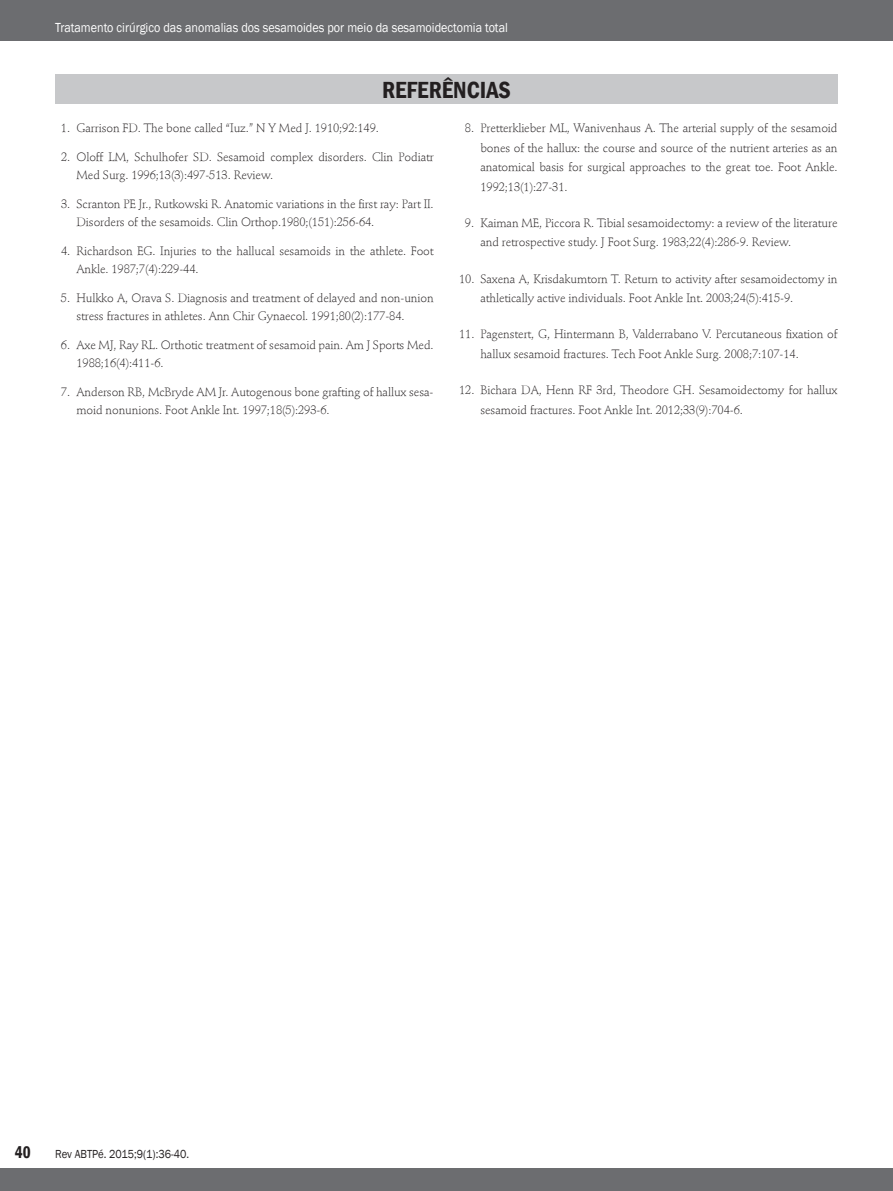
<style>
.page{position:relative;width:893px;height:1191px;background:#fff}
.page>*{position:absolute;margin:0;border:0;box-sizing:border-box;transform-origin:0 0}
.t1{font:600 condensed 24px "Franklin Gothic";color:#231f20}
.t2{font:600 condensed 17.25px "Franklin Gothic";color:#231f20;scale:.9 1}
.t3{font:13.5px "Franklin Gothic";color:#fff;scale:.9 1}
.t4{font:300 12px/19.4px "Stempel Schneidler Std";letter-spacing:-.01em;color:#231f20}
.t5{font:12px "Franklin Gothic";color:#231f20;scale:.9 1}
</style>
<div class="page">
<div style="left:0;top:0;width:893px;height:40px;background:#6c6d70"></div>
<div style="left:0;top:1168px;width:893px;height:23px;background:#6c6d70"></div>
<div style="left:55px;top:74px;width:783px;height:30px;background:#c7c8ca"></div>
<p class="t3" style="left:55px;top:19px;width:504px">Tratamento cirúrgico das anomalias dos sesamoides por meio da sesamoidectomia total</p>
<h1 class="t1" style="left:382px;top:74px;width:129px">REFERÊNCIAS</h1>
<p class="t4" style="left:61px;top:119px;width:320px">1. Garrison FD. The bone called “Iuz.” N Y Med J. 1910;92:149.</p>
<p class="t4" style="left:77px;top:148px;width:359px;line-height:18.1px;text-indent:-15px">2. Oloff LM, Schulhofer SD. Sesamoid complex disorders. Clin Podiatr<br>Med Surg. 1996;13(3):497-513. Review.</p>
<p class="t4" style="left:77px;top:195px;width:359px;line-height:18.1px;text-indent:-15px">3. Scranton PE Jr., Rutkowski R. Anatomic variations in the first ray: Part II.<br>Disorders of the sesamoids. Clin Orthop.1980;(151):256-64.</p>
<p class="t4" style="left:76px;top:242px;width:359px;line-height:18.1px;text-indent:-15px">4. Richardson EG. Injuries to the hallucal sesamoids in the athlete. Foot<br>Ankle. 1987;7(4):229-44.</p>
<p class="t4" style="left:76px;top:289px;width:359px;line-height:18.1px;text-indent:-15px">5. Hulkko A, Orava S. Diagnosis and treatment of delayed and non-union stress fractures in athletes. Ann Chir Gynaecol. 1991;80(2):177-84.</p>
<p class="t4" style="left:76px;top:336px;width:359px;line-height:18.1px;text-indent:-15px">6. Axe MJ, Ray RL. Orthotic treatment of sesamoid pain. Am J Sports Med.<br>1988;16(4):411-6.</p>
<p class="t4" style="left:76px;top:382px;width:359px;line-height:18.1px;text-indent:-15px">7. Anderson RB, McBryde AM Jr. Autogenous bone grafting of hallux sesa&shy;moid nonunions. Foot Ankle Int. 1997;18(5):293-6.</p>
<p class="t4" style="left:480px;top:119px;width:359px;text-align:justify;text-indent:-15px">8. Pretterklieber ML, Wanivenhaus A. The arterial supply of the sesamoid bones of the hallux: the course and source of the nutrient arteries as an anatomical basis for surgical approaches to the great toe. Foot Ankle.<br>1992;13(1):27-31.</p>
<p class="t4" style="left:480px;top:213px;width:359px;text-indent:-15px">9. Kaiman ME, Piccora R. Tibial sesamoidectomy: a review of the literature and retrospective study. J Foot Surg. 1983;22(4):286-9. Review.</p>
<p class="t4" style="left:480px;top:269px;width:359px;text-indent:-21px">10. Saxena A, Krisdakumtorn T. Return to activity after sesamoidectomy in athletically active individuals. Foot Ankle Int. 2003;24(5):415-9.</p>
<p class="t4" style="left:480px;top:325px;width:359px;text-indent:-21px">11. Pagenstert, G, Hintermann B, Valderrabano V. Percutaneous fixation of hallux sesamoid fractures. Tech Foot Ankle Surg. 2008;7:107-14.</p>
<p class="t4" style="left:480px;top:381px;width:359px;text-indent:-21px">12. Bichara DA, Henn RF 3rd, Theodore GH. Sesamoidectomy for hallux sesamoid fractures. Foot Ankle Int. 2012;33(9):704-6.</p>
<h2 class="t2" style="left:15px;top:1141px;width:19px">40</h2>
<p class="t5" style="left:55px;top:1146px;width:150px">Rev ABTPé. 2015;9(1):36-40.</p>
</div>
